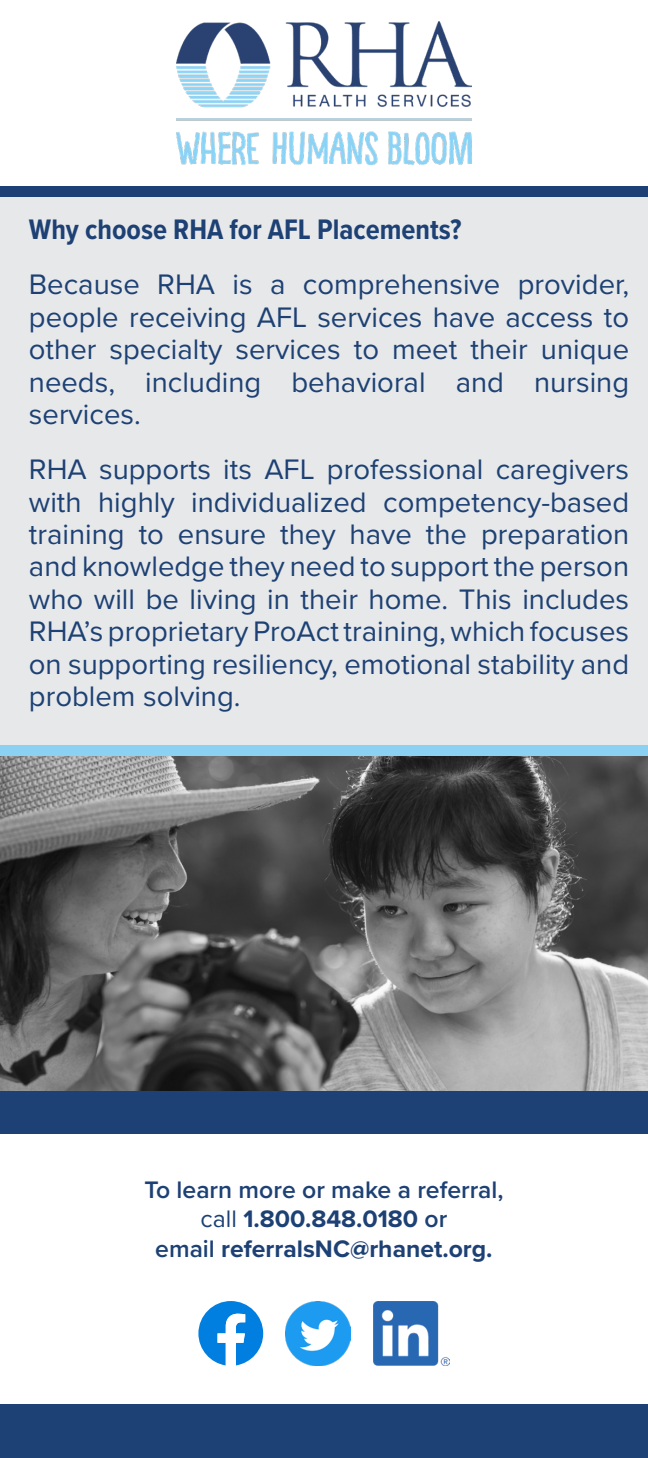
<style>
.page{position:relative;width:648px;height:1458px;background:#fff}
.page>*{position:absolute;margin:0;border:0;box-sizing:border-box;transform-origin:0 0}
.t1{font:29.25px/32.4px "Proxima Nova";color:#1d4174;text-align:justify}
.t2{font:700 29.25px "Proxima Nova Cond";color:#1d4174}
.t3{font:700 24.75px/29.7px "Proxima Nova";color:#1d4174;text-align:center}
.t4{font:600 24.75px "Proxima Nova";color:#1d4174}
.s1{font-weight:400}
.s2{font-weight:600}
</style>
<div class="page">
<div style="left:0;top:197px;width:648px;height:613px;background:#e7e8e9"></div>
<img style="left:0;top:756px;width:648px;height:336px">
<img style="left:177px;top:22px;width:294px;height:142px">
<div style="left:0;top:186px;width:648px;height:11px;background:#1d4174"></div>
<div style="left:0;top:1404px;width:648px;height:54px;background:#1d4174"></div>
<div style="left:0;top:1092px;width:648px;height:42px;background:#1d4174"></div>
<div style="left:0;top:745px;width:648px;height:11px;background:#8bd1f3"></div>
<img style="left:286px;top:1301px;width:65px;height:65px">
<img style="left:373px;top:1301px;width:77px;height:65px">
<svg style="left:198px;top:1301px;width:65px;height:65px"></svg>
<p class="t2" style="left:29px;top:208px;width:434px">Why choose RHA for AFL Placements?</p>
<p class="t1" style="left:29px;top:267px;width:602px">Because RHA is a comprehensive provider, people receiving AFL services have access to other specialty services to meet their unique needs, including behavioral and nursing services.</p>
<p class="t1" style="left:29px;top:452px;width:602px">RHA supports its AFL professional caregivers with highly individualized competency-based training to ensure they have the preparation and knowledge they need to support the person who will be living in their home. This includes RHA’s proprietary ProAct training, which focuses on supporting resiliency, emotional stability and problem solving.</p>
<p class="t4" style="left:144px;top:1171px;width:361px">To learn more or make a referral,</p>
<p class="t3" style="left:155px;top:1204px;width:339px"><span class="s1">call</span> 1.800.848.0180 <span class="s2">or<br>email</span> referralsNC@rhanet.org.</p>
</div>
